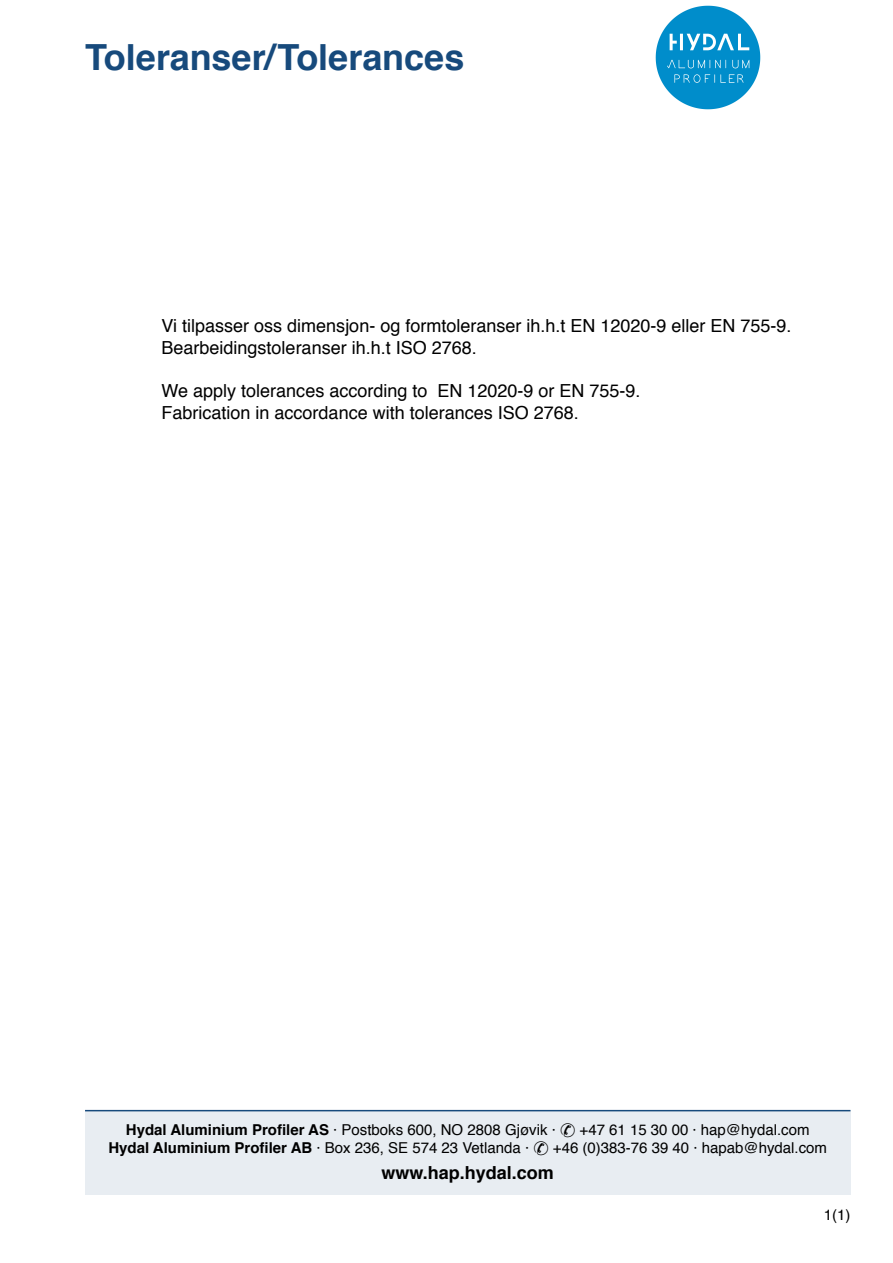
<style>
.page{position:relative;width:893px;height:1263px;background:#fff}
.page>*{position:absolute;margin:0;border:0;box-sizing:border-box;transform-origin:0 0}
.t1{font:700 36px "Helvetica";letter-spacing:-.005em;color:#174a7c}
.t2{font:18px/21.6px "Helvetica";color:#000}
.t3{font:700 18px "Helvetica";color:#000}
.t4{font:15px "Helvetica";color:#000}
.t5{font:700 15px "Helvetica";color:#000}
.s1{font-weight:700}
.s2{font-weight:400}
</style>
<div class="page">
<div style="left:85px;top:1110px;width:765px;height:85px;background:#e8edf2"></div>
<hr style="left:85px;top:1110px;width:765px;height:1px;background:#174a7c">
<img style="left:655px;top:5px;width:106px;height:105px">
<h1 class="t1" style="left:85px;top:28px;width:381px">Toleranser/Tolerances</h1>
<p class="t2" style="left:162px;top:316px;width:631px">Vi tilpasser oss dimensjon- og formtoleranser ih.h.t EN 12020-9 eller EN 755-9.<br>Bearbeidingstoleranser ih.h.t ISO 2768.</p>
<p class="t2" style="left:162px;top:381px;width:480px">We apply tolerances according to EN 12020-9 or EN 755-9.<br>Fabrication in accordance with tolerances ISO 2768.</p>
<p class="t4" style="left:126px;top:1118px;width:431px"><span class="s1">Hydal Aluminium Profiler AS</span> · Postboks 600, NO 2808 Gjøvik ·</p>
<p class="t4" style="left:580px;top:1118px;width:231px">+47 61 15 30 00 · hap@hydal.com</p>
<p class="t5" style="left:108px;top:1136px;width:422px">Hydal Aluminium Profiler AB <span class="s2">· Box 236, SE 574 23 Vetlanda ·</span></p>
<p class="t4" style="left:553px;top:1136px;width:276px">+46 (0)383-76 39 40 · hapab@hydal.com</p>
<p class="t3" style="left:382px;top:1158px;width:174px">www.hap.hydal.com</p>
<p class="t4" style="left:824px;top:1203px;width:28px">1(1)</p>
</div>
